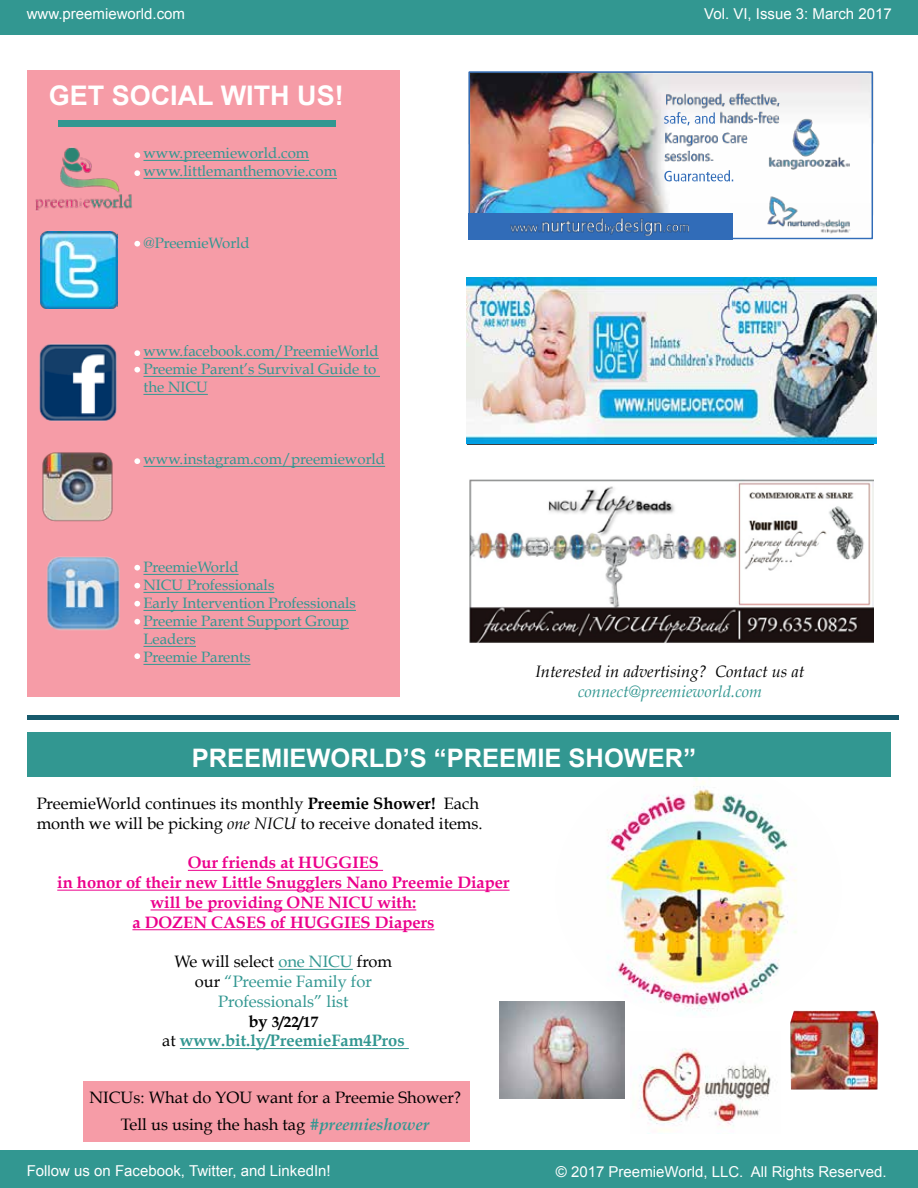
<style>
.page{position:relative;width:918px;height:1188px;background:#fff}
.page>*{position:absolute;margin:0;border:0;box-sizing:border-box;transform-origin:0 0}
.t1{font:700 27px "Arial";color:#fff}
.t2{font:700 25.5px "Arial";color:#fff}
.t3{font:16.5px/26.7px "Book Antiqua";color:#000;text-align:center}
.t4{font:700 16.5px/19.8px "Book Antiqua";color:#ec008c;text-align:center}
.t5{font:16.5px/19.8px "Book Antiqua";color:#329791;text-align:center}
.t6{font:italic 16.5px "Book Antiqua";color:#000}
.t7{font:700 16.5px "Book Antiqua";color:#329791}
.t8{font:italic 16.5px "Book Antiqua";color:#329791}
.t9{font:15px/18px "Book Antiqua";color:#329791}
.t10{font:15px "Arial";color:#fff}
.t11{font:700 15px "Book Antiqua";color:#000}
.s1{font-weight:700}
.s2{font-style:italic}
.s3{color:#000}
.s4{font-size:16.5px}
.s5{font-weight:400;color:#000}
.s6{font-weight:700;font-style:italic;color:#329791}
</style>
<div class="page">
<div style="left:0;top:1150px;width:918px;height:38px;background:#329791"></div>
<div style="left:83px;top:1081px;width:387px;height:61px;background:#f69ca7"></div>
<div style="left:27px;top:715px;width:871px;height:5px;background:#175a6c"></div>
<div style="left:0;top:0;width:918px;height:34px;background:#329791"></div>
<div style="left:27px;top:70px;width:373px;height:627px;background:#f69ca7"></div>
<div style="left:58px;top:121px;width:278px;height:6px;background:#329791"></div>
<img style="left:555px;top:777px;width:287px;height:238px">
<img style="left:39px;top:344px;width:78px;height:77px">
<img style="left:41px;top:232px;width:77px;height:77px">
<img style="left:35px;top:147px;width:98px;height:64px">
<img style="left:42px;top:452px;width:71px;height:70px">
<img style="left:47px;top:556px;width:73px;height:74px">
<img style="left:469px;top:479px;width:405px;height:164px">
<img style="left:468px;top:71px;width:406px;height:146px">
<div style="left:730px;top:203px;width:142px;height:35px;background:#fdfdfd"></div>
<img style="left:664px;top:92px;width:116px;height:32px">
<svg style="left:664px;top:112px;width:51px;height:13px"></svg>
<img style="left:663px;top:132px;width:86px;height:31px">
<svg style="left:664px;top:170px;width:69px;height:11px"></svg>
<img style="left:767px;top:116px;width:83px;height:55px">
<div style="left:469px;top:213px;width:264px;height:26px;background:#316cb8"></div>
<img style="left:510px;top:217px;width:179px;height:19px">
<img style="left:764px;top:193px;width:88px;height:41px">
<div style="left:469px;top:71px;width:404px;height:168px;border:1px solid #316cb8"></div>
<img style="left:467px;top:278px;width:409px;height:165px">
<div style="left:27px;top:732px;width:863px;height:45px;background:#329791"></div>
<hr style="left:143px;top:160px;width:166px;height:1px;background:#329791">
<hr style="left:143px;top:178px;width:194px;height:1px;background:#329791">
<hr style="left:143px;top:358px;width:236px;height:1px;background:#329791">
<hr style="left:143px;top:376px;width:237px;height:1px;background:#329791">
<hr style="left:143px;top:394px;width:65px;height:1px;background:#329791">
<hr style="left:143px;top:466px;width:242px;height:1px;background:#329791">
<hr style="left:143px;top:574px;width:96px;height:1px;background:#329791">
<hr style="left:143px;top:592px;width:131px;height:1px;background:#329791">
<hr style="left:143px;top:610px;width:213px;height:1px;background:#329791">
<hr style="left:143px;top:628px;width:206px;height:1px;background:#329791">
<hr style="left:143px;top:646px;width:53px;height:1px;background:#329791">
<hr style="left:143px;top:664px;width:107px;height:1px;background:#329791">
<svg style="left:134px;top:152px;width:6px;height:6px"></svg>
<svg style="left:134px;top:170px;width:6px;height:6px"></svg>
<svg style="left:134px;top:241px;width:6px;height:6px"></svg>
<svg style="left:134px;top:350px;width:6px;height:6px"></svg>
<svg style="left:134px;top:367px;width:6px;height:6px"></svg>
<svg style="left:134px;top:458px;width:6px;height:6px"></svg>
<svg style="left:134px;top:565px;width:6px;height:6px"></svg>
<svg style="left:134px;top:583px;width:6px;height:6px"></svg>
<svg style="left:134px;top:601px;width:6px;height:6px"></svg>
<svg style="left:134px;top:619px;width:6px;height:6px"></svg>
<svg style="left:134px;top:653px;width:6px;height:6px"></svg>
<hr style="left:188px;top:870px;width:195px;height:1px;background:#ec008c">
<hr style="left:57px;top:890px;width:453px;height:1px;background:#ec008c">
<hr style="left:151px;top:909px;width:265px;height:1px;background:#ec008c">
<hr style="left:132px;top:929px;width:302px;height:1px;background:#ec008c">
<hr style="left:278px;top:969px;width:75px;height:1px;background:#329791">
<hr style="left:180px;top:1048px;width:229px;height:1px;background:#329791">
<img style="left:500px;top:1002px;width:125px;height:97px">
<img style="left:790px;top:1011px;width:88px;height:79px">
<img style="left:639px;top:1048px;width:132px;height:86px">
<p class="t10" style="left:27px;top:4px;width:160px">www.preemieworld.com</p>
<p class="t10" style="left:704px;top:4px;width:189px">Vol. VI, Issue 3: March 2017</p>
<h1 class="t1" style="left:49px;top:78px;width:297px">GET SOCIAL WITH US!</h1>
<p class="t9" style="left:143px;top:144px;width:195px">www.preemieworld.com www.littlemanthemovie.com</p>
<p class="t9" style="left:143px;top:234px;width:108px">@PreemieWorld</p>
<p class="t9" style="left:143px;top:342px;width:237px">www.facebook.com/PreemieWorld<br>Preemie Parent’s Survival Guide to the NICU</p>
<p class="t9" style="left:143px;top:450px;width:243px">www.instagram.com/preemieworld</p>
<p class="t9" style="left:143px;top:558px;width:214px">PreemieWorld<br>NICU Professionals<br>Early Intervention Professionals<br>Preemie Parent Support Group<br>Leaders<br>Preemie Parents</p>
<p class="t6" style="left:535px;top:662px;width:270px">Interested in advertising? Contact us at</p>
<p class="t8" style="left:578px;top:682px;width:186px">connect@preemieworld.com</p>
<h2 class="t2" style="left:192px;top:741px;width:506px">PREEMIEWORLD’S “PREEMIE SHOWER”</h2>
<p class="t3" style="left:37px;top:793px;width:448px;line-height:19.8px;text-align:left">PreemieWorld continues its monthly <span class="s1">Preemie Shower!</span> Each month we will be picking <span class="s2">one NICU</span> to receive donated items.</p>
<p class="t4" style="left:57px;top:853px;width:454px">Our friends at HUGGIES<br>in honor of their new Little Snugglers Nano Preemie Diaper will be providing ONE NICU with:<br>a DOZEN CASES of HUGGIES Diapers</p>
<p class="t5" style="left:175px;top:952px;width:219px"><span class="s3">We will select</span> one NICU <span class="s3">from our</span> “Preemie Family for<br>Professionals” list</p>
<p class="t11" style="left:249px;top:1013px;width:71px"><span class="s4">by</span> 3/22/17</p>
<p class="t7" style="left:162px;top:1031px;width:244px"><span class="s5">at</span> www.bit.ly/PreemieFam4Pros</p>
<p class="t3" style="left:90px;top:1084px;width:373px">NICUs: What do YOU want for a Preemie Shower?<br>Tell us using the hash tag <span class="s6">#preemieshower</span></p>
<p class="t10" style="left:27px;top:1161px;width:306px">Follow us on Facebook, Twitter, and LinkedIn!</p>
<p class="t10" style="left:556px;top:1162px;width:332px">© 2017 PreemieWorld, LLC. All Rights Reserved.</p>
</div>
